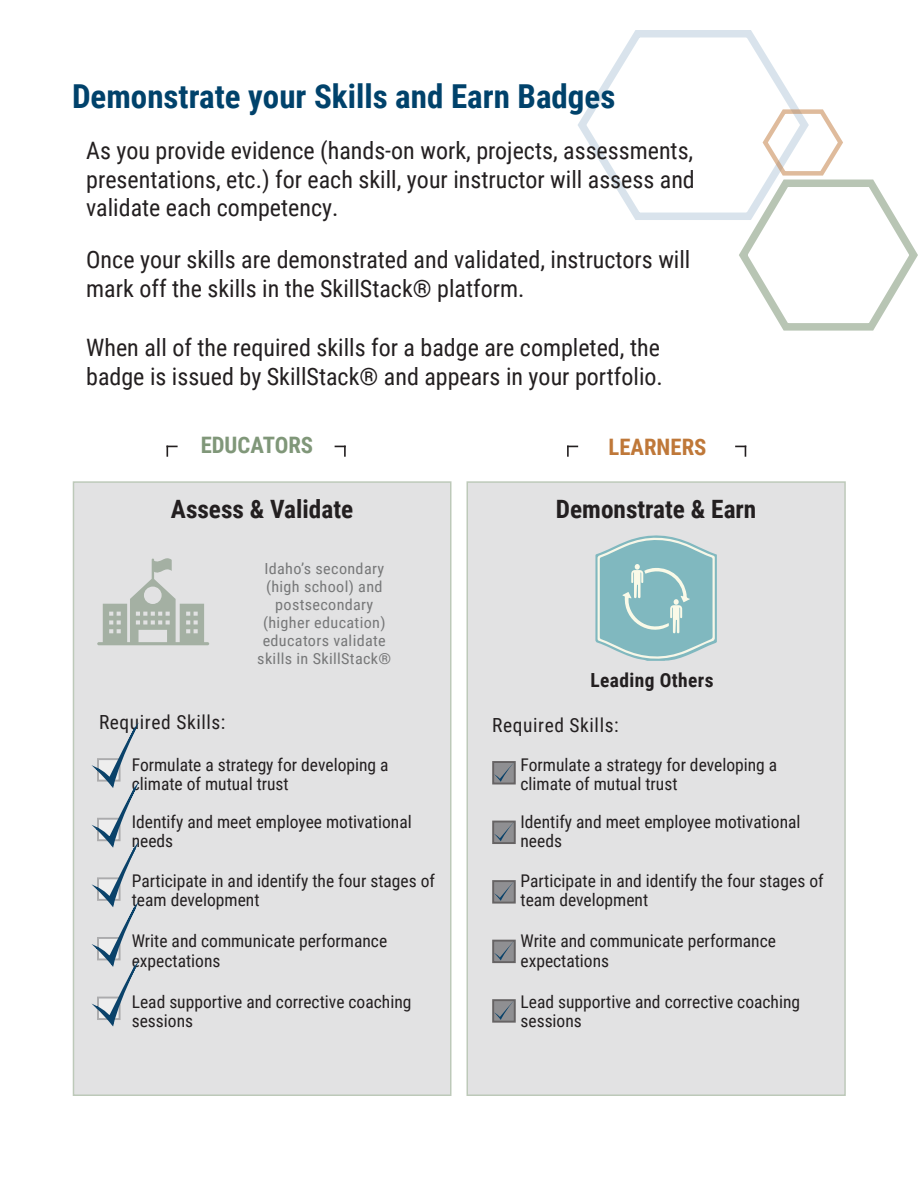
<style>
.page{position:relative;width:918px;height:1188px;background:#fff}
.page>*{position:absolute;margin:0;border:0;box-sizing:border-box;transform-origin:0 0}
.t1{font:700 33px "Roboto Condensed";color:#00426b}
.t2{font:700 25.2px "Roboto Condensed";color:#231f20}
.t3{font:24px/28.8px "Roboto Condensed";color:#231f20}
.t4{font:700 22.65px "Roboto Condensed";color:#809779}
.t5{font:700 22.65px "Roboto Condensed";color:#bf7839}
.Body_Copy{font:19.5px "Roboto Condensed";letter-spacing:.03em;color:#231f20}
.Body_Copy-2{font:700 19.5px "Roboto Condensed";letter-spacing:.02em;color:#231f20}
.Body_Copy-3{font:17.55px/19.5px "Roboto Condensed";color:#231f20}
.Body_Copy-4{font:15.3px/18px "Roboto Condensed";letter-spacing:.02em;color:#212121;text-align:center;scale:1.06 1}
</style>
<div class="page">
<svg style="left:578px;top:30px;width:220px;height:190px"></svg>
<svg style="left:737px;top:108px;width:181px;height:223px"></svg>
<div style="left:73px;top:481px;width:379px;height:615px;background:#e2e2e3"></div>
<div style="left:466px;top:481px;width:380px;height:615px;background:#e2e2e3"></div>
<svg style="left:595px;top:535px;width:122px;height:126px;background:#9ac4c8"></svg>
<svg style="left:494px;top:1000px;width:20px;height:20px"></svg>
<svg style="left:494px;top:941px;width:20px;height:19px"></svg>
<svg style="left:494px;top:881px;width:20px;height:20px"></svg>
<svg style="left:494px;top:822px;width:20px;height:19px"></svg>
<svg style="left:494px;top:762px;width:20px;height:20px"></svg>
<svg style="left:91px;top:725px;width:46px;height:302px"></svg>
<svg style="left:167px;top:446px;width:11px;height:11px"></svg>
<svg style="left:335px;top:446px;width:11px;height:11px"></svg>
<svg style="left:567px;top:446px;width:11px;height:11px"></svg>
<svg style="left:735px;top:446px;width:11px;height:11px"></svg>
<p class="t1" style="left:72px;top:74px;width:545px">Demonstrate your Skills and Earn Badges</p>
<p class="t3" style="left:86px;top:135px;width:610px;text-align:justify">As you provide evidence (hands-on work, projects, assessments, presentations, etc.) for each skill, your instructor will assess and validate each competency.</p>
<p class="t3" style="left:86px;top:245px;width:606px">Once your skills are demonstrated and validated, instructors will mark off the skills in the SkillStack® platform.</p>
<p class="t3" style="left:86px;top:332px;width:578px">When all of the required skills for a badge are completed, the badge is issued by SkillStack® and appears in your portfolio.</p>
<p class="t4" style="left:201px;top:429px;width:114px">EDUCATORS</p>
<p class="t5" style="left:609px;top:431px;width:99px">LEARNERS</p>
<p class="t2" style="left:171px;top:491px;width:184px">Assess &amp; Validate</p>
<p class="t2" style="left:556px;top:491px;width:202px">Demonstrate &amp; Earn</p>
<p class="Body_Copy-4" style="left:257px;top:559px;width:128px">Idaho’s secondary (high school) and postsecondary (higher education) educators validate skills in SkillStack®</p>
<p class="Body_Copy-2" style="left:591px;top:666px;width:125px">Leading Others</p>
<p class="Body_Copy" style="left:99px;top:708px;width:128px">Required Skills:</p>
<p class="Body_Copy" style="left:492px;top:711px;width:128px">Required Skills:</p>
<p class="Body_Copy-3" style="left:132px;top:754px;width:258px">Formulate a strategy for developing a climate of mutual trust</p>
<p class="Body_Copy-3" style="left:521px;top:754px;width:258px">Formulate a strategy for developing a climate of mutual trust</p>
<p class="Body_Copy-3" style="left:132px;top:811px;width:282px">Identify and meet employee motivational needs</p>
<p class="Body_Copy-3" style="left:132px;top:870px;width:305px">Participate in and identify the four stages of team development</p>
<p class="Body_Copy-3" style="left:132px;top:931px;width:257px">Write and communicate performance expectations</p>
<p class="Body_Copy-3" style="left:132px;top:991px;width:281px">Lead supportive and corrective coaching sessions</p>
<p class="Body_Copy-3" style="left:521px;top:811px;width:282px">Identify and meet employee motivational needs</p>
<p class="Body_Copy-3" style="left:521px;top:870px;width:305px">Participate in and identify the four stages of team development</p>
<p class="Body_Copy-3" style="left:521px;top:931px;width:257px">Write and communicate performance expectations</p>
<p class="Body_Copy-3" style="left:521px;top:991px;width:281px">Lead supportive and corrective coaching sessions</p>
</div>
